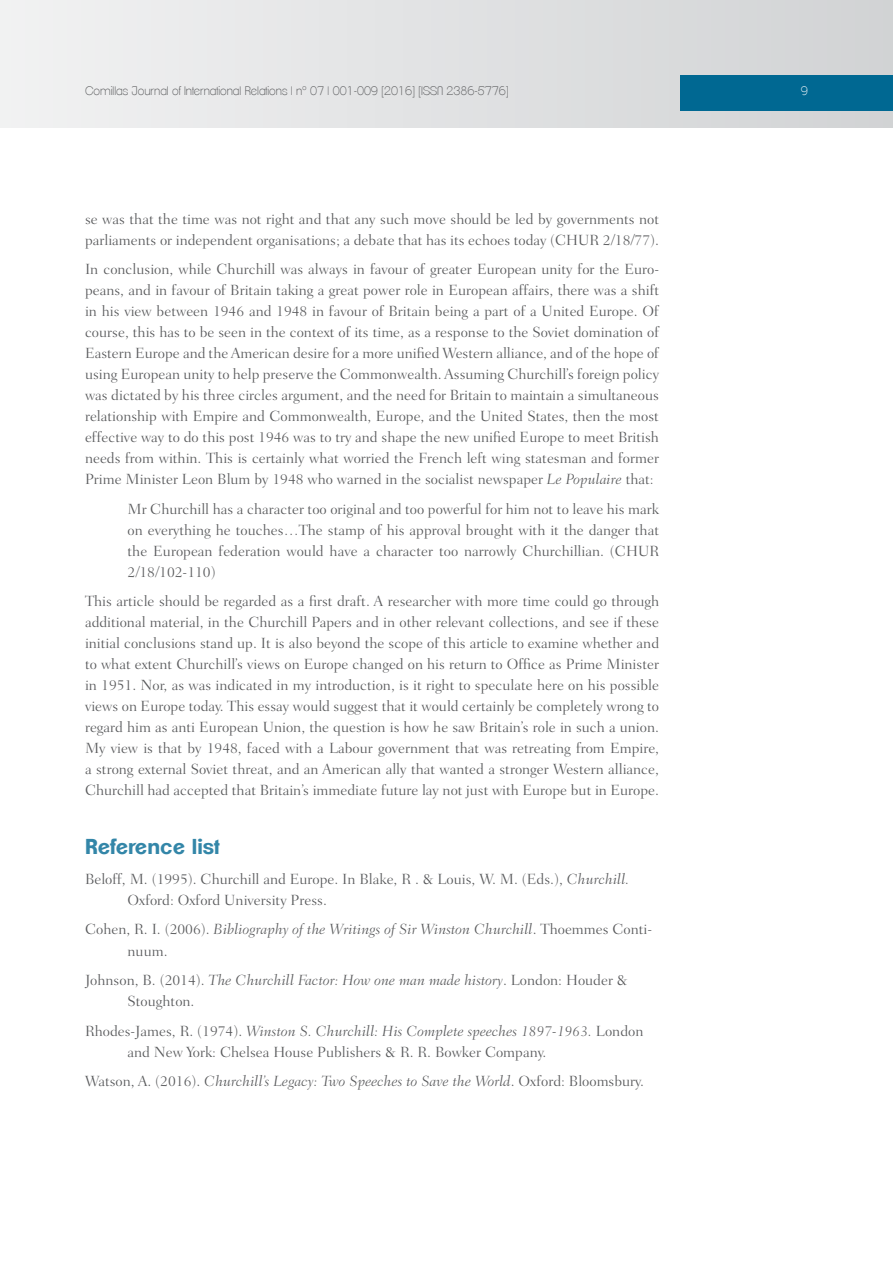
<style>
.page{position:relative;width:893px;height:1263px;background:#fff}
.page>*{position:absolute;margin:0;border:0;box-sizing:border-box;transform-origin:0 0}
.t1{font:700 21px "Clemente P Dam";color:#3386a8}
.t2{font:300 15px/21px "Fairfield LH";color:#58595b}
.t3{font:italic 300 15px/21px "Fairfield LH";color:#58595b}
.t4{font:200 12px "Clemente P Dac";color:#58595b}
.t5{font:200 12px "Clemente P Dac";color:#fff}
.s1{font-style:italic}
.s2{font-style:normal}
</style>
<div class="page">
<div style="left:0;top:0;width:893px;height:128px;background:linear-gradient(to right,#f1f2f2,#d1d3d4)"></div>
<div style="left:680px;top:75px;width:213px;height:36px;background:#006892"></div>
<p class="t4" style="left:85px;top:83px;width:425px">Comillas Journal of International Relations | nº 07 | 001-009 [2016] [ISSN 2386-5776]</p>
<p class="t5" style="left:801px;top:83px;width:8px">9</p>
<p class="t2" style="left:85px;top:208px;width:576px">se was that the time was not right and that any such move should be led by governments not parliaments or independent organisations; a debate that has its echoes today (CHUR 2/18/77).</p>
<p class="t2" style="left:85px;top:259px;width:576px;text-align:justify">In conclusion, while Churchill was always in favour of greater European unity for the Euro&shy;peans, and in favour of Britain taking a great power role in European affairs, there was a shift in his view between 1946 and 1948 in favour of Britain being a part of a United Europe. Of course, this has to be seen in the context of its time, as a response to the Soviet domination of Eastern Europe and the American desire for a more unified Western alliance, and of the hope of using European unity to help preserve the Commonwealth. Assuming Churchill’s foreign policy was dictated by his three circles argument, and the need for Britain to maintain a simultaneous relationship with Empire and Commonwealth, Europe, and the United States, then the most effective way to do this post 1946 was to try and shape the new unified Europe to meet British needs from within. This is certainly what worried the French left wing statesman and former Prime Minister Leon Blum by 1948 who warned in the socialist newspaper <span class="s1">Le Populaire</span> that:</p>
<p class="t2" style="left:128px;top:498px;width:533px;text-align:justify">Mr Churchill has a character too original and too powerful for him not to leave his mark on everything he touches…The stamp of his approval brought with it the danger that the European federation would have a character too narrowly Churchillian. (CHUR 2/18/102-110)</p>
<p class="t2" style="left:85px;top:591px;width:576px;text-align:justify">This article should be regarded as a first draft. A researcher with more time could go through additional material, in the Churchill Papers and in other relevant collections, and see if these initial conclusions stand up. It is also beyond the scope of this article to examine whether and to what extent Churchill’s views on Europe changed on his return to Office as Prime Minister in 1951. Nor, as was indicated in my introduction, is it right to speculate here on his possible views on Europe today. This essay would suggest that it would certainly be completely wrong to regard him as anti European Union, the question is how he saw Britain’s role in such a union.<br>My view is that by 1948, faced with a Labour government that was retreating from Empire, a strong external Soviet threat, and an American ally that wanted a stronger Western alliance, Churchill had accepted that Britain’s immediate future lay not just with Europe but in Europe.</p>
<h1 class="t1" style="left:85px;top:834px;width:136px">Reference list</h1>
<p class="t2" style="left:128px;top:869px;width:503px;text-indent:-43px">Beloff, M. (1995). Churchill and Europe. In Blake, R . &amp; Louis, W. M. (Eds.), <span class="s1">Churchill.<br></span>Oxford: Oxford University Press.</p>
<p class="t3" style="left:128px;top:919px;width:526px;text-indent:-43px"><span class="s2">Cohen, R. I. (2006).</span> Bibliography of the Writings of Sir Winston Churchill<span class="s2">. Thoemmes Conti&shy;nuum.</span></p>
<p class="t2" style="left:128px;top:970px;width:502px;text-indent:-43px">Johnson, B. (2014). <span class="s1">The Churchill Factor: How one man made history</span>. London: Houder &amp;<br>Stoughton.</p>
<p class="t2" style="left:128px;top:1020px;width:517px;text-indent:-43px">Rhodes-James, R. (1974). <span class="s1">Winston S. Churchill: His Complete speeches 1897-1963.</span> London and New York: Chelsea House Publishers &amp; R. R. Bowker Company.</p>
<p class="t3" style="left:85px;top:1071px;width:560px"><span class="s2">Watson, A. (2016).</span> Churchill’s Legacy: Two Speeches to Save the World<span class="s2">. Oxford: Bloomsbury.</span></p>
</div>
